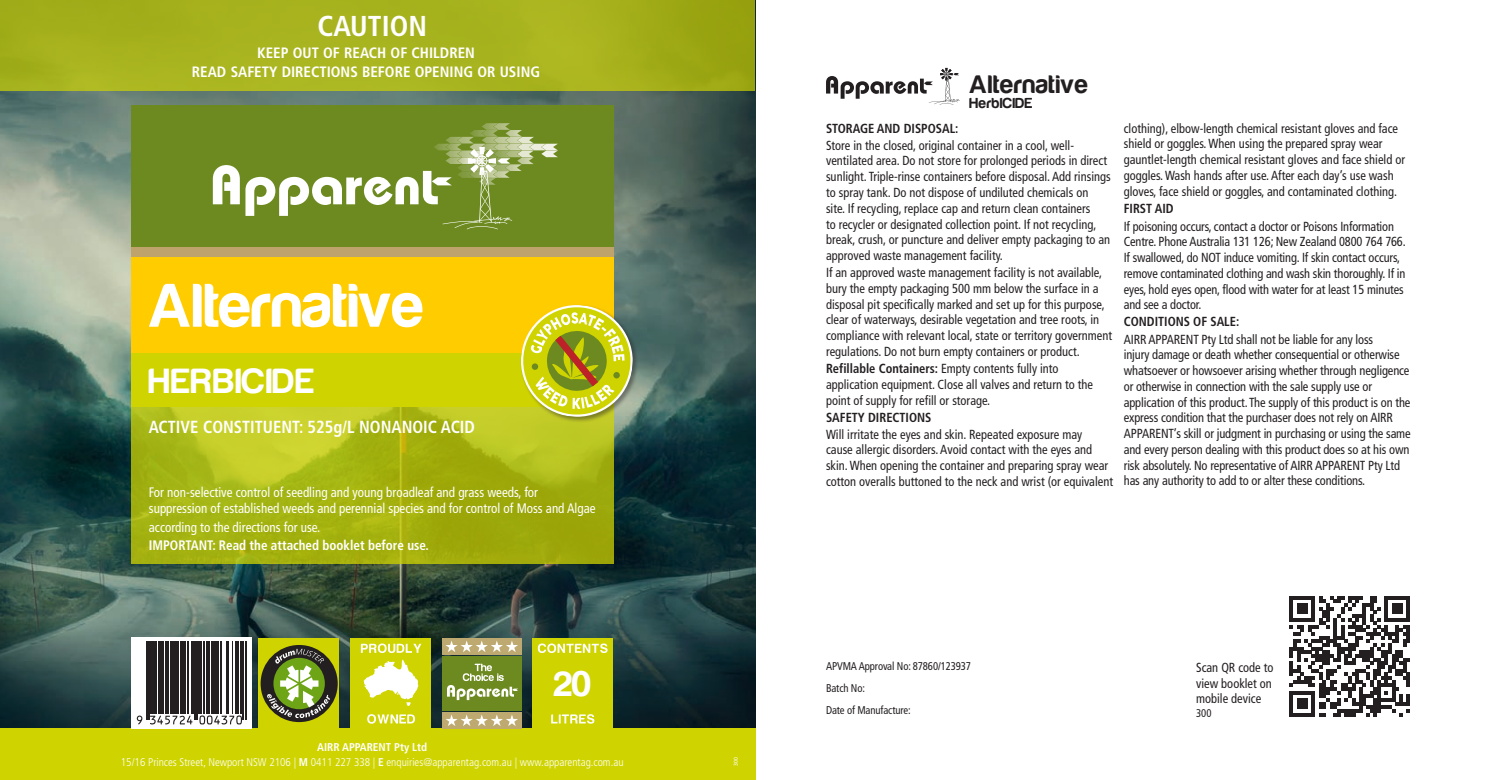
<style>
.page{position:relative;width:1489px;height:780px;background:#fff}
.page>*{position:absolute;margin:0;border:0;box-sizing:border-box;transform-origin:0 0}
.t1{font:63.75px "Harabara";letter-spacing:.01em;color:#fff}
.t2{font:36.75px "Harabara";color:#fff}
.t3{font:36.25px "Harabara";letter-spacing:.035em;color:#fff}
.t4{font:700 condensed 28.75px "Frutiger";color:#fff}
.t5{font:26.25px "Harabara";letter-spacing:.03em;color:#231f20}
.t6{font:700 condensed 17.5px "Frutiger";color:#fff;scale:.95 1}
.t7{font:700 condensed 15px/18.1px "Frutiger";color:#fff;text-align:center}
.t8{font:15px "Harabara";letter-spacing:.035em;color:#231f20}
.t9{font:condensed 13.75px/16.5px "Frutiger";color:#fff;scale:.95 1}
.t10{font:700 condensed 13.75px/18.2px "Frutiger";color:#fff;scale:.95 1}
.t11{font:condensed 13.12px/15.8px "Frutiger";color:#231f20;scale:.95 1}
.t12{font:condensed 13.12px/15.8px "Frutiger";color:#231f20;scale:.94 1}
.t13{font:700 condensed 13.12px "Frutiger";color:#231f20;scale:.95 1}
.t14{font:300 condensed 11.25px/14.5px "Frutiger";color:#fff;text-align:center}
.t15{font:condensed 11.25px/22px "Frutiger";letter-spacing:-.01em;color:#231f20;scale:.95 1}
.t16{font:5.5px "Frutiger";color:#fff;scale:.95 1}
.s1{font-weight:400}
.s2{font-stretch:normal}
.s3{font-weight:700}
</style>
<div class="page">
<img style="left:0;top:91px;width:755px;height:637px">
<div style="left:0;top:0;width:755px;height:91px;background:linear-gradient(to right,#a9b520,#a3ae19)"></div>
<div style="left:131px;top:105px;width:482px;height:142px;background:#6c8a1f"></div>
<svg style="left:213px;top:123px;width:345px;height:106px"></svg>
<div style="left:131px;top:247px;width:482px;height:10px;background:#bea36d"></div>
<div style="left:131px;top:257px;width:482px;height:96px;background:#fc0"></div>
<div style="left:131px;top:353px;width:482px;height:53px;background:#cfd400"></div>
<svg style="left:131px;top:406px;width:482px;height:158px;background:#aab614"></svg>
<div style="left:0;top:728px;width:755px;height:52px;background:#cfd400"></div>
<div style="left:350px;top:637px;width:81px;height:91px;background:#cfd400"></div>
<svg style="left:364px;top:659px;width:54px;height:47px"></svg>
<svg style="left:361px;top:643px;width:60px;height:10px"></svg>
<svg style="left:367px;top:714px;width:48px;height:9px"></svg>
<div style="left:532px;top:637px;width:81px;height:91px;background:#cfd400"></div>
<svg style="left:538px;top:643px;width:69px;height:10px"></svg>
<svg style="left:551px;top:714px;width:43px;height:9px"></svg>
<div style="left:442px;top:656px;width:79px;height:54px;background:#6c8a1f"></div>
<div style="left:442px;top:712px;width:79px;height:16px;background:#beaa70"></div>
<div style="left:442px;top:638px;width:79px;height:16px;background:#beaa70"></div>
<svg style="left:445px;top:641px;width:73px;height:11px"></svg>
<svg style="left:445px;top:714px;width:73px;height:12px"></svg>
<svg style="left:447px;top:663px;width:71px;height:37px"></svg>
<div style="left:258px;top:637px;width:81px;height:91px;background:#cfd400"></div>
<div style="left:260px;top:645px;width:78px;height:77px;background:#231f20;border-radius:50%"></div>
<svg style="left:267px;top:648px;width:63px;height:70px"></svg>
<svg style="left:826px;top:68px;width:133px;height:37px"></svg>
<svg style="left:131px;top:637px;width:121px;height:91px"></svg>
<svg style="left:137px;top:715px;width:5px;height:9px"></svg>
<hr style="left:146px;top:641px;width:1px;height:78px;background:#231f20">
<hr style="left:148px;top:641px;width:1px;height:78px;background:#231f20">
<hr style="left:150px;top:641px;width:4px;height:73px;background:#231f20">
<hr style="left:155px;top:641px;width:1px;height:73px;background:#231f20">
<hr style="left:159px;top:641px;width:3px;height:73px;background:#231f20">
<hr style="left:163px;top:641px;width:1px;height:73px;background:#231f20">
<hr style="left:165px;top:641px;width:3px;height:73px;background:#231f20">
<hr style="left:170px;top:641px;width:1px;height:73px;background:#231f20">
<hr style="left:172px;top:641px;width:3px;height:73px;background:#231f20">
<hr style="left:176px;top:641px;width:3px;height:73px;background:#231f20">
<hr style="left:181px;top:641px;width:2px;height:73px;background:#231f20">
<hr style="left:184px;top:641px;width:2px;height:73px;background:#231f20">
<svg style="left:150px;top:715px;width:42px;height:9px"></svg>
<hr style="left:187px;top:641px;width:1px;height:73px;background:#231f20">
<hr style="left:191px;top:641px;width:2px;height:73px;background:#231f20">
<hr style="left:194px;top:641px;width:1px;height:78px;background:#231f20">
<hr style="left:196px;top:641px;width:1px;height:78px;background:#231f20">
<hr style="left:199px;top:641px;width:3px;height:73px;background:#231f20">
<hr style="left:204px;top:641px;width:1px;height:73px;background:#231f20">
<hr style="left:206px;top:641px;width:3px;height:73px;background:#231f20">
<hr style="left:211px;top:641px;width:1px;height:73px;background:#231f20">
<hr style="left:213px;top:641px;width:1px;height:73px;background:#231f20">
<hr style="left:215px;top:641px;width:4px;height:73px;background:#231f20">
<hr style="left:221px;top:641px;width:1px;height:73px;background:#231f20">
<hr style="left:226px;top:641px;width:1px;height:73px;background:#231f20">
<hr style="left:228px;top:641px;width:1px;height:73px;background:#231f20">
<hr style="left:232px;top:641px;width:1px;height:73px;background:#231f20">
<svg style="left:199px;top:715px;width:43px;height:9px"></svg>
<hr style="left:235px;top:641px;width:4px;height:73px;background:#231f20">
<hr style="left:241px;top:641px;width:1px;height:73px;background:#231f20">
<hr style="left:243px;top:641px;width:1px;height:78px;background:#231f20">
<hr style="left:245px;top:641px;width:1px;height:78px;background:#231f20">
<div style="left:520px;top:304px;width:118px;height:119px;background:#231f20;opacity:.45"></div>
<svg style="left:518px;top:302px;width:117px;height:117px"></svg>
<svg style="left:1289px;top:596px;width:120px;height:120px"></svg>
<h3 class="t4" style="left:317px;top:9px;width:111px">CAUTION</h3>
<p class="t7" style="left:192px;top:44px;width:350px">KEEP OUT OF REACH OF CHILDREN<br>READ SAFETY DIRECTIONS BEFORE OPENING OR USING</p>
<h1 class="t1" style="left:149px;top:272px;width:276px">Alternative</h1>
<h3 class="t3" style="left:149px;top:361px;width:167px">HERBICIDE</h3>
<h3 class="t6" style="left:149px;top:416px;width:345px">ACTIVE CONSTITUENT: 525g/L NONANOIC ACID</h3>
<p class="t9" style="left:149px;top:484px;width:471px">For non-selective control of seedling and young broadleaf and grass weeds, for suppression of established weeds and perennial species and for control of Moss and Algae</p>
<p class="t10" style="left:149px;top:517px;width:296px"><span class="s1">according to the directions for use.<br></span><span class="s2">I</span>MPORTANT: Read the attached booklet before use.</p>
<h2 class="t2" style="left:554px;top:665px;width:39px">20</h2>
<p class="t14" style="left:121px;top:740px;width:504px"><span class="s3">AIRR APPARENT Pty Ltd<br></span>15/16 Princes Street, Newport NSW 2106 | <span class="s3">M</span> 0411 227 338 | <span class="s3">E</span> enquiries@apparentag.com.au | www.apparentag.com.au</p>
<p class="t16" style="left:732px;top:765px;width:11px;rotate:-90deg">300</p>
<h3 class="t5" style="left:969px;top:70px;width:120px">Alternative</h3>
<p class="t8" style="left:969px;top:95px;width:65px">HerbICIDE</p>
<p class="t13" style="left:826px;top:120px;width:141px">STORAGE AND DISPOSAL:</p>
<p class="t11" style="left:826px;top:137px;width:301px">Store in the closed, original container in a cool, well&shy;ventilated area. Do not store for prolonged periods in direct sunlight. Triple-rinse containers before disposal. Add rinsings to spray tank. Do not dispose of undiluted chemicals on site. If recycling, replace cap and return clean containers<br>to recycler or designated collection point. If not recycling, break, crush, or puncture and deliver empty packaging to an approved waste management facility.</p>
<p class="t11" style="left:826px;top:265px;width:303px">If an approved waste management facility is not available, bury the empty packaging 500 mm below the surface in a disposal pit specifically marked and set up for this purpose, clear of waterways, desirable vegetation and tree roots, in compliance with relevant local, state or territory government regulations. Do not burn empty containers or product.</p>
<p class="t11" style="left:826px;top:360px;width:282px"><span class="s3">Refillable Containers:</span> Empty contents fully into application equipment. Close all valves and return to the point of supply for refill or storage.</p>
<p class="t13" style="left:826px;top:409px;width:112px">SAFETY DIRECTIONS</p>
<p class="t11" style="left:826px;top:426px;width:304px">Will irritate the eyes and skin. Repeated exposure may<br>cause allergic disorders. Avoid contact with the eyes and skin. When opening the container and preparing spray wear cotton overalls buttoned to the neck and wrist (or equivalent</p>
<p class="t11" style="left:1123px;top:120px;width:297px">clothing), elbow-length chemical resistant gloves and face shield or goggles. When using the prepared spray wear gauntlet-length chemical resistant gloves and face shield or goggles. Wash hands after use. After each day’s use wash gloves, face shield or goggles, and contaminated clothing.</p>
<p class="t13" style="left:1123px;top:201px;width:54px">FIRST AID</p>
<p class="t12" style="left:1123px;top:218px;width:301px">If poisoning occurs, contact a doctor or Poisons Information Centre. Phone Australia 131 126; New Zealand 0800 764 766.<br>If swallowed, do NOT induce vomiting. If skin contact occurs, remove contaminated clothing and wash skin thoroughly. If in eyes, hold eyes open, flood with water for at least 15 minutes and see a doctor.</p>
<p class="t13" style="left:1123px;top:314px;width:123px">CONDITIONS OF SALE:</p>
<p class="t11" style="left:1123px;top:331px;width:303px">AIRR APPARENT Pty Ltd shall not be liable for any loss<br>injury damage or death whether consequential or otherwise whatsoever or howsoever arising whether through negligence or otherwise in connection with the sale supply use or application of this product. The supply of this product is on the express condition that the purchaser does not rely on AIRR APPARENT’s skill or judgment in purchasing or using the same and every person dealing with this product does so at his own risk absolutely. No representative of AIRR APPARENT Pty Ltd has any authority to add to or alter these conditions.</p>
<p class="t15" style="left:826px;top:655px;width:154px">APVMA Approval No: 87860/123937<br>Batch No:<br>Date of Manufacture:</p>
<p class="t11" style="left:1196px;top:659px;width:83px">Scan QR code to view booklet on mobile device</p>
<p class="t15" style="left:1196px;top:702px;width:18px">300</p>
</div>
